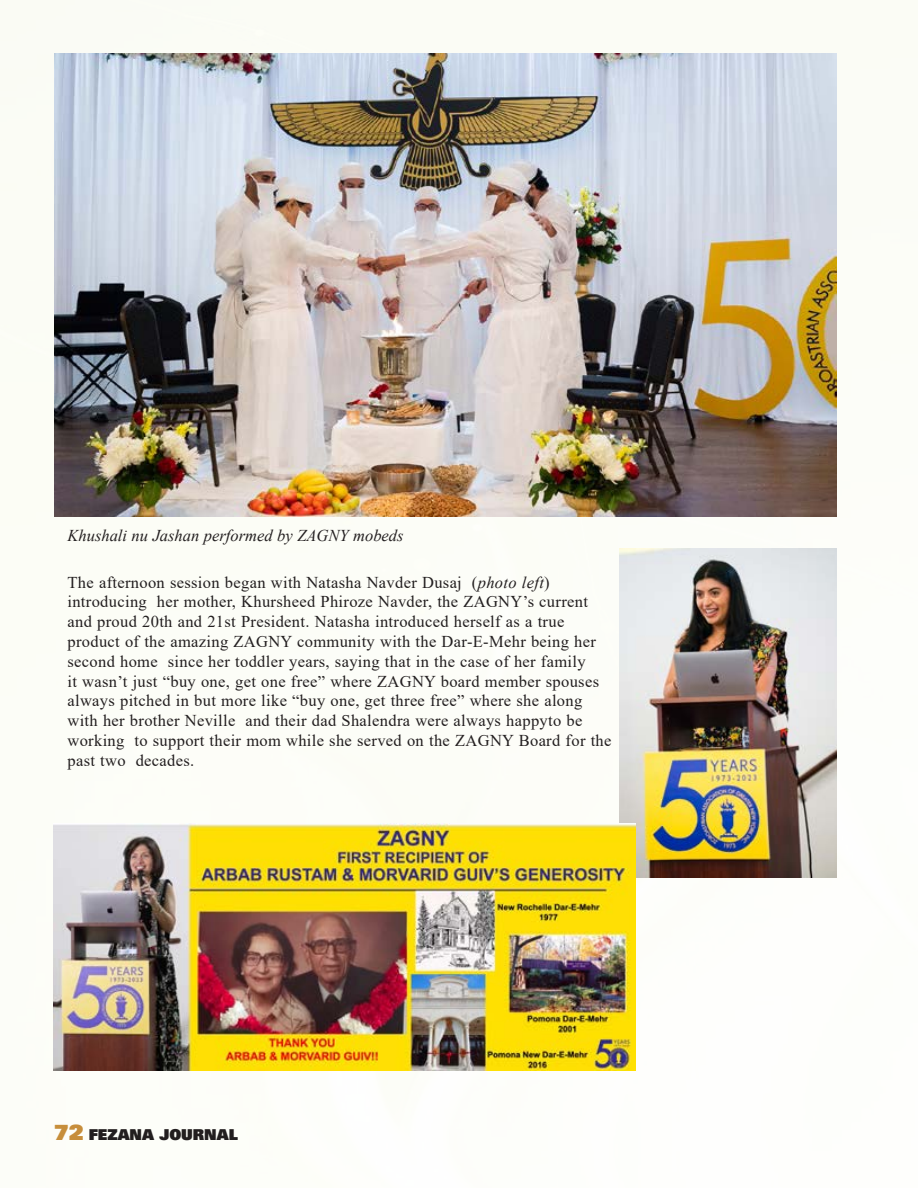
<style>
.page{position:relative;width:918px;height:1188px;background:#fff}
.page>*{position:absolute;margin:0;border:0;box-sizing:border-box;transform-origin:0 0}
.t1{font:16.5px/19.8px "Times New Roman";letter-spacing:.02em;color:#231f20}
.t2{font:italic 16.5px "Times New Roman";color:#231f20}
.t3{font:900 15px "Univers";color:#231f20}
.s1{font-style:italic}
.s2{font-size:21px;color:#c98f3d}
</style>
<div class="page">
<img style="left:0;top:0;width:837px;height:1071px">
<img style="left:54px;top:54px;width:782px;height:462px">
<img style="left:620px;top:548px;width:216px;height:329px">
<img style="left:54px;top:824px;width:581px;height:247px">
<p class="t2" style="left:68px;top:524px;width:338px">Khushali nu Jashan performed by ZAGNY mobeds</p>
<p class="t1" style="left:68px;top:572px;width:546px">The afternoon session began with Natasha Navder Dusaj (<span class="s1">photo left</span>) introducing her mother, Khursheed Phiroze Navder, the ZAGNY’s current and proud 20th and 21st President. Natasha introduced herself as a true product of the amazing ZAGNY community with the Dar-E-Mehr being her second home since her toddler years, saying that in the case of her family<br>it wasn’t just “buy one, get one free” where ZAGNY board member spouses always pitched in but more like “buy one, get three free” where she along with her brother Neville and their dad Shalendra were always happyto be working to support their mom while she served on the ZAGNY Board for the past two decades.</p>
<p class="t3" style="left:54px;top:1125px;width:185px"><span class="s2">72</span> FEZANA JOURNAL</p>
</div>
